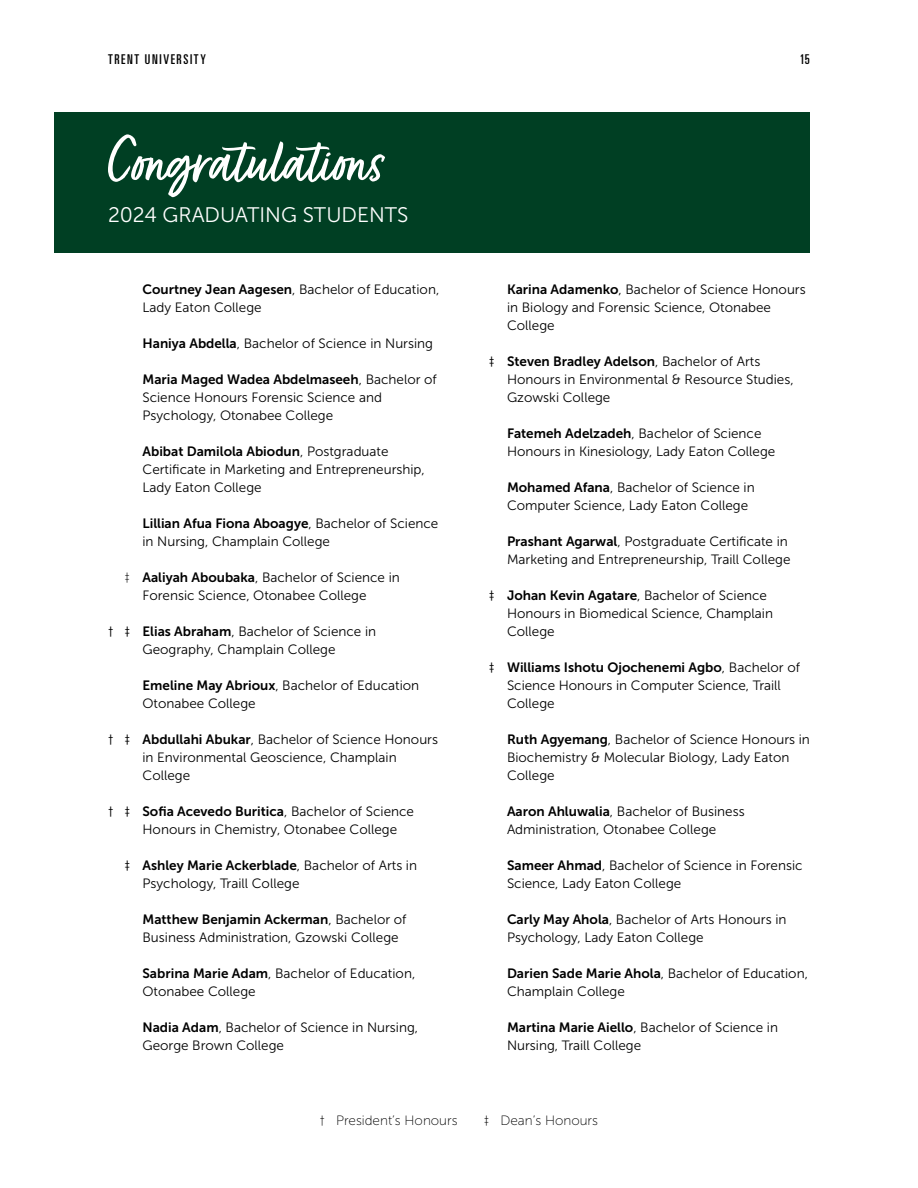
<style>
.page{position:relative;width:918px;height:1188px;background:#fff}
.page>*{position:absolute;margin:0;border:0;box-sizing:border-box;transform-origin:0 0}
.t1{font:75px "Fave Script Pro";letter-spacing:-.005em;color:#fff}
.t2{font:21px "Museo Sans 300";color:#fff}
.t3{font:13.5px/18px "Museo Sans 300";color:#000}
.t4{font:13.5px "Museo Sans 700";color:#000}
.t5{font:13.5px "Museo Sans 100";color:#000}
.t6{font:ultra-condensed 13.5px "Univers LT Std";letter-spacing:.12em;color:#000}
.s1{font-family:"Museo Sans 700"}
.s2{font-family:"Museo Sans 300"}
.s3{font-family:"Museo Sans 100"}
</style>
<div class="page">
<div style="left:54px;top:112px;width:756px;height:141px;background:#003f23"></div>
<p class="t6" style="left:108px;top:51px;width:99px">TRENT UNIVERSITY</p>
<p class="t6" style="left:800px;top:51px;width:12px">15</p>
<p class="t1" style="left:108px;top:120px;width:279px">Congratulations</p>
<p class="t2" style="left:108px;top:203px;width:302px">2024 GRADUATING STUDENTS</p>
<p class="t3" style="left:142px;top:280px;width:298px"><span class="s1">Courtney Jean Aagesen</span>, Bachelor of Education,<br>Lady Eaton College</p>
<p class="t3" style="left:142px;top:334px;width:292px"><span class="s1">Haniya Abdella</span>, Bachelor of Science in Nursing</p>
<p class="t4" style="left:142px;top:371px;width:296px">Maria Maged Wadea Abdelmaseeh<span class="s2">, Bachelor of</span></p>
<p class="t3" style="left:143px;top:388px;width:241px">Science Honours Forensic Science and<br>Psychology, Otonabee College</p>
<p class="t3" style="left:142px;top:442px;width:284px"><span class="s1">Abibat Damilola Abiodun</span>, Postgraduate<br>Certificate in Marketing and Entrepreneurship,<br>Lady Eaton College</p>
<p class="t4" style="left:142px;top:515px;width:297px">Lillian Afua Fiona Aboagye<span class="s2">, Bachelor of Science</span></p>
<p class="t3" style="left:143px;top:532px;width:189px">in Nursing, Champlain College</p>
<p class="t3" style="left:124px;top:568px;width:277px"><span class="s3">‡</span> <span class="s1">Aaliyah Aboubaka</span>, Bachelor of Science in</p>
<p class="t3" style="left:143px;top:586px;width:226px">Forensic Science, Otonabee College</p>
<p class="t3" style="left:108px;top:622px;width:270px">† ‡ <span class="s1">Elias Abraham</span>, Bachelor of Science in</p>
<p class="t3" style="left:143px;top:640px;width:195px">Geography, Champlain College</p>
<p class="t3" style="left:142px;top:676px;width:278px"><span class="s1">Emeline May Abrioux</span>, Bachelor of Education</p>
<p class="t3" style="left:143px;top:694px;width:115px">Otonabee College</p>
<p class="t3" style="left:108px;top:730px;width:332px">† ‡ <span class="s1">Abdullahi Abukar</span>, Bachelor of Science Honours</p>
<p class="t3" style="left:143px;top:748px;width:256px">in Environmental Geoscience, Champlain</p>
<p class="t3" style="left:143px;top:766px;width:49px">College</p>
<p class="t3" style="left:108px;top:802px;width:308px">† ‡ <span class="s1">Sofia Acevedo Buritica</span>, Bachelor of Science</p>
<p class="t3" style="left:143px;top:820px;width:256px">Honours in Chemistry, Otonabee College</p>
<p class="t4" style="left:124px;top:857px;width:294px"><span class="s2">‡</span> Ashley Marie Ackerblade<span class="s2">, Bachelor of Arts in</span></p>
<p class="t3" style="left:143px;top:874px;width:158px">Psychology, Traill College</p>
<p class="t4" style="left:142px;top:911px;width:266px">Matthew Benjamin Ackerman<span class="s2">, Bachelor of</span></p>
<p class="t3" style="left:143px;top:928px;width:258px">Business Administration, Gzowski College</p>
<p class="t3" style="left:142px;top:964px;width:274px"><span class="s1">Sabrina Marie Adam</span>, Bachelor of Education,</p>
<p class="t3" style="left:143px;top:982px;width:115px">Otonabee College</p>
<p class="t3" style="left:142px;top:1018px;width:277px"><span class="s1">Nadia Adam</span>, Bachelor of Science in Nursing,</p>
<p class="t3" style="left:143px;top:1036px;width:143px">George Brown College</p>
<p class="t3" style="left:507px;top:280px;width:300px"><span class="s1">Karina Adamenko</span>, Bachelor of Science Honours</p>
<p class="t3" style="left:507px;top:298px;width:266px">in Biology and Forensic Science, Otonabee</p>
<p class="t3" style="left:507px;top:316px;width:49px">College</p>
<p class="t4" style="left:489px;top:353px;width:273px"><span class="s2">‡</span> Steven Bradley Adelson<span class="s2">, Bachelor of Arts</span></p>
<p class="t3" style="left:507px;top:370px;width:288px">Honours in Environmental &amp; Resource Studies,</p>
<p class="t3" style="left:507px;top:388px;width:105px">Gzowski College</p>
<p class="t3" style="left:507px;top:424px;width:256px"><span class="s1">Fatemeh Adelzadeh</span>, Bachelor of Science</p>
<p class="t3" style="left:507px;top:442px;width:270px">Honours in Kinesiology, Lady Eaton College</p>
<p class="t3" style="left:507px;top:478px;width:249px"><span class="s1">Mohamed Afana</span>, Bachelor of Science in</p>
<p class="t3" style="left:507px;top:496px;width:243px">Computer Science, Lady Eaton College</p>
<p class="t3" style="left:507px;top:532px;width:282px"><span class="s1">Prashant Agarwal</span>, Postgraduate Certificate in</p>
<p class="t3" style="left:507px;top:550px;width:285px">Marketing and Entrepreneurship, Traill College</p>
<p class="t3" style="left:489px;top:586px;width:280px">‡ <span class="s1">Johan Kevin Agatare</span>, Bachelor of Science</p>
<p class="t3" style="left:507px;top:604px;width:268px">Honours in Biomedical Science, Champlain</p>
<p class="t3" style="left:507px;top:622px;width:49px">College</p>
<p class="t4" style="left:489px;top:659px;width:313px"><span class="s2">‡</span> Williams Ishotu Ojochenemi Agbo<span class="s2">, Bachelor of</span></p>
<p class="t3" style="left:507px;top:676px;width:275px">Science Honours in Computer Science, Traill</p>
<p class="t3" style="left:507px;top:694px;width:49px">College</p>
<p class="t3" style="left:507px;top:730px;width:304px"><span class="s1">Ruth Agyemang</span>, Bachelor of Science Honours in</p>
<p class="t3" style="left:507px;top:748px;width:284px">Biochemistry &amp; Molecular Biology, Lady Eaton</p>
<p class="t3" style="left:507px;top:766px;width:49px">College</p>
<p class="t3" style="left:507px;top:802px;width:239px"><span class="s1">Aaron Ahluwalia</span>, Bachelor of Business</p>
<p class="t3" style="left:507px;top:820px;width:211px">Administration, Otonabee College</p>
<p class="t3" style="left:507px;top:856px;width:297px"><span class="s1">Sameer Ahmad</span>, Bachelor of Science in Forensic</p>
<p class="t3" style="left:507px;top:874px;width:176px">Science, Lady Eaton College</p>
<p class="t3" style="left:507px;top:910px;width:281px"><span class="s1">Carly May Ahola</span>, Bachelor of Arts Honours in</p>
<p class="t3" style="left:507px;top:928px;width:198px">Psychology, Lady Eaton College</p>
<p class="t3" style="left:507px;top:964px;width:303px"><span class="s1">Darien Sade Marie Ahola</span>, Bachelor of Education,</p>
<p class="t3" style="left:507px;top:982px;width:119px">Champlain College</p>
<p class="t3" style="left:507px;top:1018px;width:273px"><span class="s1">Martina Marie Aiello</span>, Bachelor of Science in</p>
<p class="t3" style="left:507px;top:1036px;width:136px">Nursing, Traill College</p>
<p class="t5" style="left:320px;top:1113px;width:139px">† President’s Honours</p>
<p class="t5" style="left:484px;top:1113px;width:116px">‡ Dean’s Honours</p>
</div>
